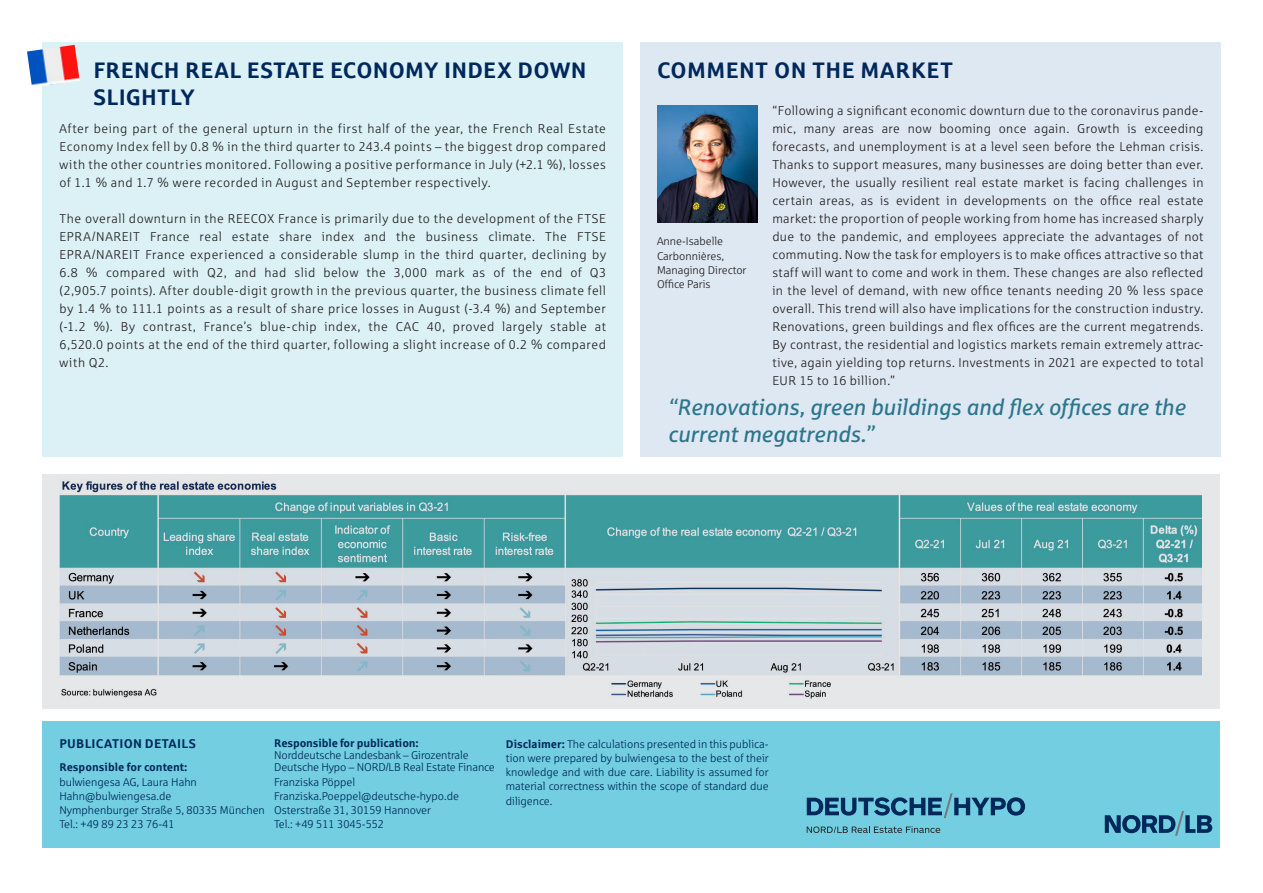
<style>
.page{position:relative;width:1263px;height:893px;background:#fff}
.page>*{position:absolute;margin:0;border:0;box-sizing:border-box;transform-origin:0 0}
.t1{font:italic 22.5px/27px "Sparkasse Rg";letter-spacing:-.01em;color:#2c768c}
.t2{font:700 22.5px "Sparkasse Rg";letter-spacing:.015em;color:#00285b}
.t3{font:12.75px/18px "Sparkasse Lt";letter-spacing:.04em;color:#231f20;text-align:justify}
.t4{font:700 12.75px "Sparkasse Rg";letter-spacing:.02em;color:#00285b}
.t5{font:11.25px/14.2px "Sparkasse Lt";color:#00285b;text-align:justify}
.t6{font:11.25px/14.2px "Sparkasse Lt";color:#231f20}
.t7{font:700 11.25px "Sparkasse Rg";letter-spacing:-.01em;color:#00285b}
.s1{font-family:"Sparkasse Rg";font-weight:700}
</style>
<div class="page">
<div style="left:43px;top:43px;width:580px;height:414px;background:#dbf1f6"></div>
<div style="left:640px;top:43px;width:580px;height:414px;background:#dee8f2"></div>
<div style="left:43px;top:475px;width:1177px;height:234px;background:#e6e7e9"></div>
<img style="left:60px;top:475px;width:1141px;height:228px">
<div style="left:42px;top:721px;width:1178px;height:126px;background:#72cee0"></div>
<svg style="left:807px;top:793px;width:218px;height:25px;background:#4991af"></svg>
<svg style="left:1105px;top:811px;width:107px;height:25px;background:#448aa9"></svg>
<svg style="left:807px;top:826px;width:133px;height:7px"></svg>
<img style="left:27px;top:45px;width:53px;height:42px">
<img style="left:657px;top:106px;width:101px;height:117px">
<p class="t2" style="left:94px;top:56px;width:494px">FRENCH REAL ESTATE ECONOMY INDEX DOWN</p>
<p class="t2" style="left:657px;top:56px;width:297px">COMMENT ON THE MARKET</p>
<p class="t2" style="left:94px;top:83px;width:103px">SLIGHTLY</p>
<p class="t3" style="left:772px;top:101px;width:433px">“Following a significant economic downturn due to the coronavirus pande&shy;mic, many areas are now booming once again. Growth is exceeding forecasts, and unemployment is at a level seen before the Lehman crisis.<br>Thanks to support measures, many businesses are doing better than ever.<br>However, the usually resilient real estate market is facing challenges in certain areas, as is evident in developments on the office real estate market: the proportion of people working from home has increased sharply due to the pandemic, and employees appreciate the advantages of not commuting. Now the task for employers is to make offices attractive so that staff will want to come and work in them. These changes are also reflected in the level of demand, with new office tenants needing 20 % less space overall. This trend will also have implications for the construction industry.<br>Renovations, green buildings and flex offices are the current megatrends.<br>By contrast, the residential and logistics markets remain extremely attrac&shy;tive, again yielding top returns. Investments in 2021 are expected to total EUR 15 to 16 billion.”</p>
<p class="t3" style="left:60px;top:119px;width:548px">After being part of the general upturn in the first half of the year, the French Real Estate Economy Index fell by 0.8 % in the third quarter to 243.4 points – the biggest drop compared with the other countries monitored. Following a positive performance in July (+2.1 %), losses of 1.1 % and 1.7 % were recorded in August and September respectively.</p>
<p class="t3" style="left:60px;top:209px;width:548px">The overall downturn in the REECOX France is primarily due to the development of the FTSE EPRA/NAREIT France real estate share index and the business climate. The FTSE EPRA/NAREIT France experienced a considerable slump in the third quarter, declining by 6.8 % compared with Q2, and had slid below the 3,000 mark as of the end of Q3 (2,905.7 points). After double-digit growth in the previous quarter, the business climate fell by 1.4 % to 111.1 points as a result of share price losses in August (-3.4 %) and September (-1.2 %). By contrast, France’s blue-chip index, the CAC 40, proved largely stable at 6,520.0 points at the end of the third quarter, following a slight increase of 0.2 % compared with Q2.</p>
<p class="t6" style="left:657px;top:234px;width:91px">Anne-Isabelle<br>Carbonnières,<br>Managing Director<br>Office Paris</p>
<p class="t1" style="left:668px;top:393px;width:519px">“Renovations, green buildings and flex offices are the current megatrends.”</p>
<p class="t4" style="left:59px;top:736px;width:138px">PUBLICATION DETAILS</p>
<p class="t7" style="left:274px;top:736px;width:146px">Responsible for publication:</p>
<p class="t5" style="left:274px;top:748px;width:196px">Norddeutsche Landesbank – Girozentrale</p>
<p class="t5" style="left:274px;top:760px;width:222px">Deutsche Hypo – NORD/LB Real Estate Finance</p>
<p class="t5" style="left:274px;top:774px;width:83px">Franziska Pöppel</p>
<p class="t5" style="left:274px;top:788px;width:186px">Franziska.Poeppel@deutsche-hypo.de</p>
<p class="t5" style="left:274px;top:803px;width:158px">Osterstraße 31, 30159 Hannover</p>
<p class="t5" style="left:274px;top:817px;width:111px">Tel.: +49 511 3045-552</p>
<p class="t7" style="left:59px;top:760px;width:129px">Responsible for content:</p>
<p class="t5" style="left:59px;top:774px;width:139px">bulwiengesa AG, Laura Hahn</p>
<p class="t5" style="left:59px;top:788px;width:113px">Hahn@bulwiengesa.de</p>
<p class="t5" style="left:59px;top:803px;width:207px">Nymphenburger Straße 5, 80335 München</p>
<p class="t5" style="left:59px;top:817px;width:117px">Tel.: +49 89 23 23 76-41</p>
<p class="t5" style="left:506px;top:736px;width:264px"><span class="s1">Disclaimer:</span> The calculations presented in this publica&shy;tion were prepared by bulwiengesa to the best of their knowledge and with due care. Liability is assumed for material correctness within the scope of standard due diligence.</p>
</div>
